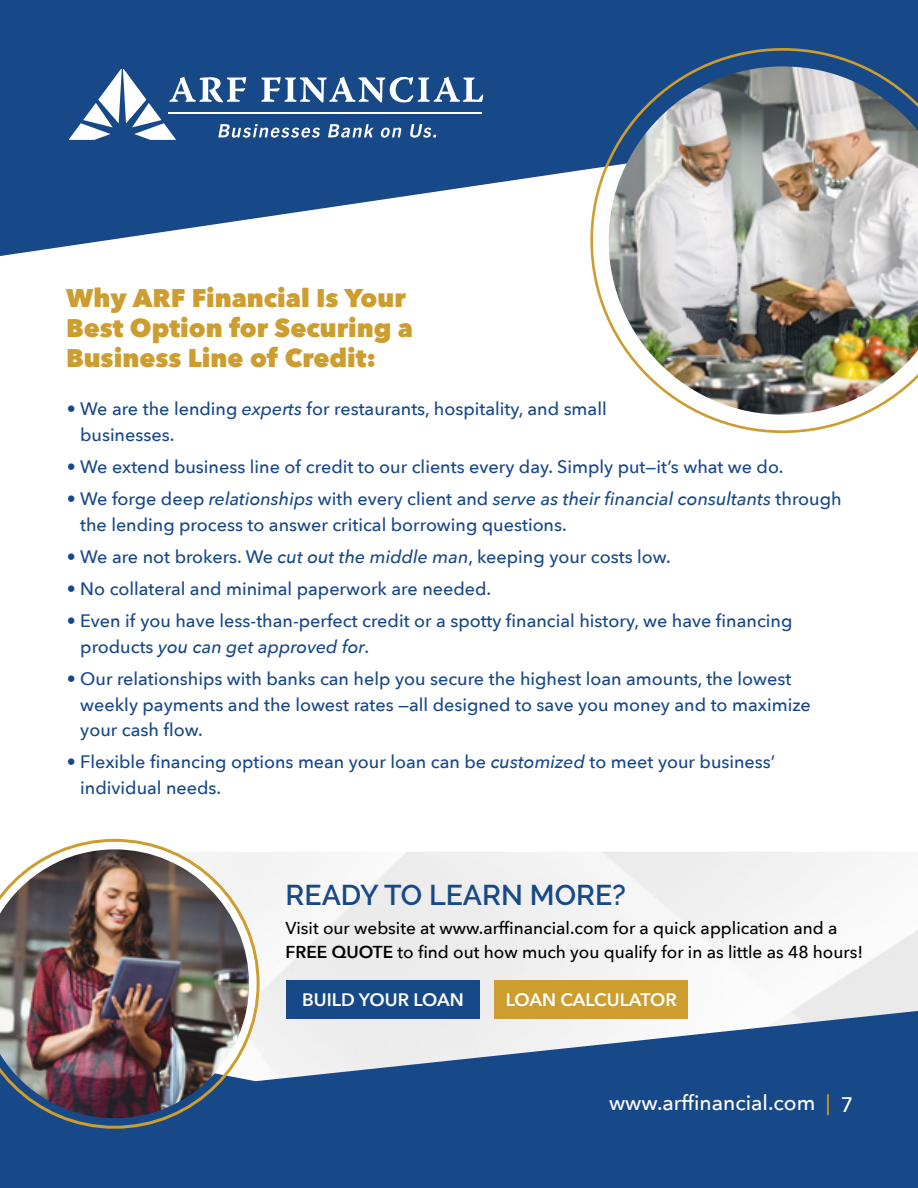
<style>
.page{position:relative;width:918px;height:1188px;background:#fff}
.page>*{position:absolute;margin:0;border:0;box-sizing:border-box;transform-origin:0 0}
.t1{font:600 28.5px "Raleway";color:#174989}
.t2{font:800 25.5px/30px "Avenir Next";color:#cd9d2f}
.t3{font:500 21px "Avenir Next";color:#fff}
.t4{font:500 18px/25.5px "Avenir Next";color:#174888}
.t5{font:600 18px "Avenir Next";color:#fff}
.t6{font:500 17.25px/24px "Avenir Next";color:#000}
.s1{font-style:italic}
.s2{font-weight:600}
.s3{color:#cd9d2f}
</style>
<div class="page">
<div style="left:260px;top:852px;width:658px;height:159px;background:#f2f2f2"></div>
<div style="left:286px;top:981px;width:194px;height:38px;background:#174989"></div>
<div style="left:495px;top:981px;width:193px;height:38px;background:#cd9d2f"></div>
<svg style="left:0;top:1011px;width:918px;height:177px;fill:#174888"></svg>
<svg style="left:0;top:839px;width:260px;height:290px"></svg>
<img style="left:0;top:849px;width:249px;height:269px">
<svg style="left:0;top:0;width:918px;height:256px;fill:#174888"></svg>
<svg style="left:69px;top:69px;width:414px;height:71px"></svg>
<svg style="left:590px;top:48px;width:328px;height:385px"></svg>
<img style="left:609px;top:66px;width:309px;height:349px">
<h2 class="t2" style="left:66px;top:282px;width:348px">Why ARF Financial Is Your<br>Best Option for Securing a<br>Business Line of Credit:</h2>
<p class="t4" style="left:80px;top:395px;width:528px;text-indent:-13px">• We are the lending <span class="s1">experts</span> for restaurants, hospitality, and small businesses.</p>
<p class="t4" style="left:67px;top:453px;width:718px">• We extend business line of credit to our clients every day. Simply put—it’s what we do.</p>
<p class="t4" style="left:80px;top:485px;width:763px;text-indent:-13px">• We forge deep <span class="s1">relationships</span> with every client and <span class="s1">serve as their financial consultants</span> through the lending process to answer critical borrowing questions.</p>
<p class="t4" style="left:67px;top:543px;width:605px">• We are not brokers. We <span class="s1">cut out the middle man</span>, keeping your costs low.</p>
<p class="t4" style="left:67px;top:575px;width:426px">• No collateral and minimal paperwork are needed.</p>
<p class="t4" style="left:80px;top:608px;width:714px;text-indent:-14px">• Even if you have less-than-perfect credit or a spotty financial history, we have financing products <span class="s1">you can get approved for</span>.</p>
<p class="t4" style="left:80px;top:665px;width:732px;text-indent:-14px">• Our relationships with banks can help you secure the highest loan amounts, the lowest weekly payments and the lowest rates —all designed to save you money and to maximize your cash flow.</p>
<p class="t4" style="left:80px;top:749px;width:697px;text-indent:-14px">• Flexible financing options mean your loan can be <span class="s1">customized</span> to meet your business’ individual needs.</p>
<h1 class="t1" style="left:286px;top:878px;width:342px">READY TO LEARN MORE?</h1>
<p class="t6" style="left:286px;top:915px;width:579px">Visit our website at www.arffinancial.com for a quick application and a<br><span class="s2">FREE QUOTE</span> to find out how much you qualify for in as little as 48 hours!</p>
<p class="t5" style="left:302px;top:984px;width:163px">BUILD YOUR LOAN</p>
<p class="t5" style="left:506px;top:984px;width:173px">LOAN CALCULATOR</p>
<p class="t3" style="left:609px;top:1085px;width:246px">www.arffinancial.com <span class="s3">|</span> 7</p>
</div>
